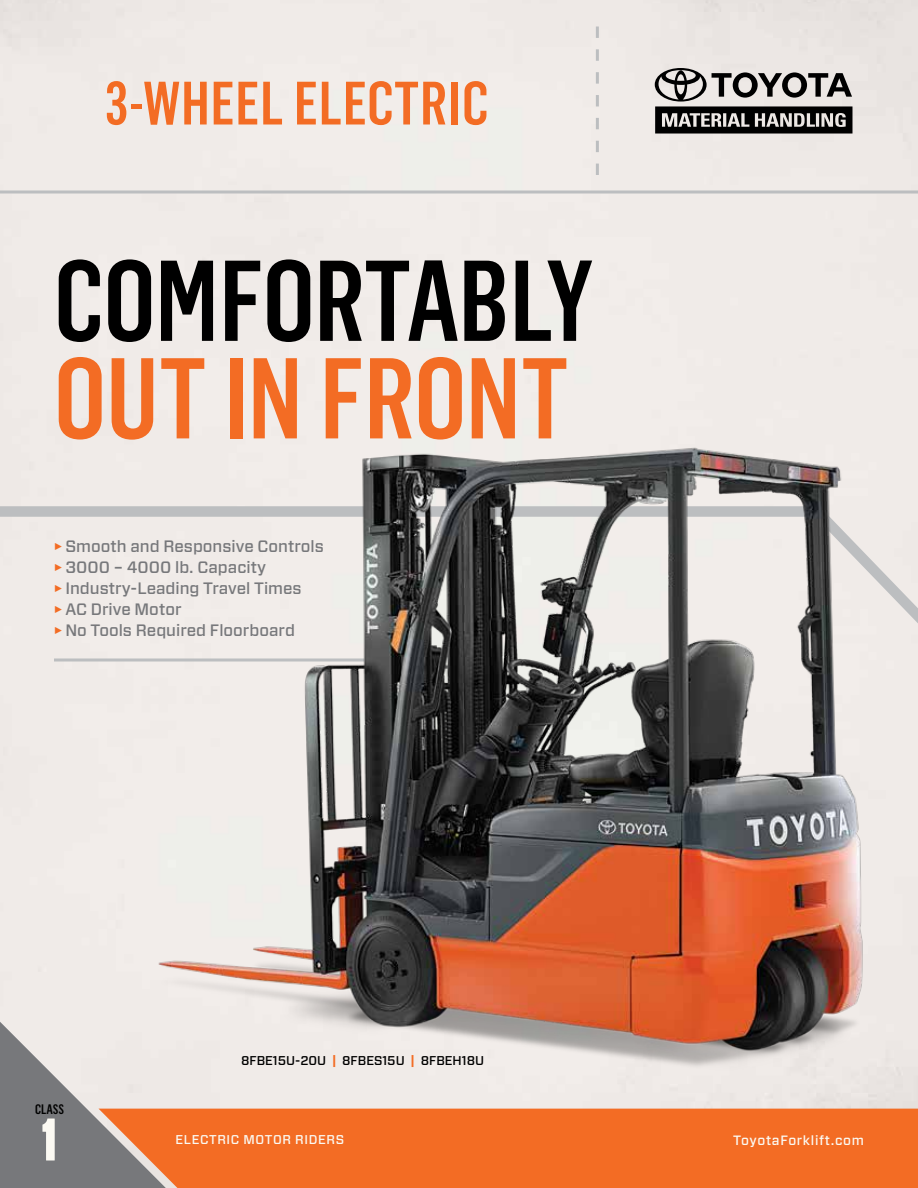
<style>
.page{position:relative;width:918px;height:1188px;background:#fff}
.page>*{position:absolute;margin:0;border:0;box-sizing:border-box;transform-origin:0 0}
.t1{font:500 112.5px "Flama Condensed";letter-spacing:-.005em;color:#000}
.t2{font:500 112.5px "Flama Condensed";color:#f36c24}
.t3{font:500 60px "Flama Condensed";letter-spacing:.015em;color:#f36c24}
.t4{font:60px "Numbers Prospekt";color:#fbf9f2}
.t5{font:500 16.5px/21px "Forza";color:#77787b}
.t6{font:500 13.5px "Forza";letter-spacing:.05em;color:#fbf9f2}
.t7{font:500 13.5px "Flama Condensed";color:#000}
.t8{font:500 12.75px "Forza";color:#000}
.t9{font:500 12.75px "Forza";letter-spacing:.05em;color:#fbf9f2}
.s1{font-family:"Flama Condensed";font-size:21px;color:#f36c24}
.s2{font-weight:700;color:#f36c24}
</style>
<div class="page">
<div style="left:166px;top:1125px;width:752px;height:63px;background:#f36c24"></div>
<svg style="left:0;top:1022px;width:166px;height:166px;background:#a89e9a"></svg>
<svg style="left:0;top:190px;width:918px;height:4px;background:#c8c9c9"></svg>
<svg style="left:596px;top:27px;width:3px;height:148px"></svg>
<svg style="left:0;top:501px;width:132px;height:157px;background:#ece8e5"></svg>
<svg style="left:54px;top:658px;width:78px;height:4px"></svg>
<img style="left:132px;top:415px;width:786px;height:710px">
<svg style="left:655px;top:68px;width:197px;height:65px;background:#7c7a78"></svg>
<h2 class="t3" style="left:105px;top:65px;width:385px">3-WHEEL ELECTRIC</h2>
<h1 class="t1" style="left:54px;top:230px;width:541px">COMFORTABLY</h1>
<h1 class="t2" style="left:54px;top:328px;width:516px">OUT IN FRONT</h1>
<p class="t5" style="left:54px;top:536px;width:271px"><span class="s1">►</span> Smooth and Responsive Controls <span class="s1">►</span> 3000 – 4000 lb. Capacity<br><span class="s1">►</span> Industry-Leading Travel Times<br><span class="s1">►</span> AC Drive Motor<br><span class="s1">►</span> No Tools Required Floorboard</p>
<p class="t7" style="left:35px;top:1101px;width:30px">CLASS</p>
<h2 class="t4" style="left:40px;top:1110px;width:21px">1</h2>
<p class="t8" style="left:241px;top:1053px;width:245px">8FBE15U-20U <span class="s2">|</span> 8FBES15U <span class="s2">|</span> 8FBEH18U</p>
<p class="t9" style="left:176px;top:1131px;width:170px">ELECTRIC MOTOR RIDERS</p>
<p class="t6" style="left:733px;top:1131px;width:132px">ToyotaForklift.com</p>
</div>
